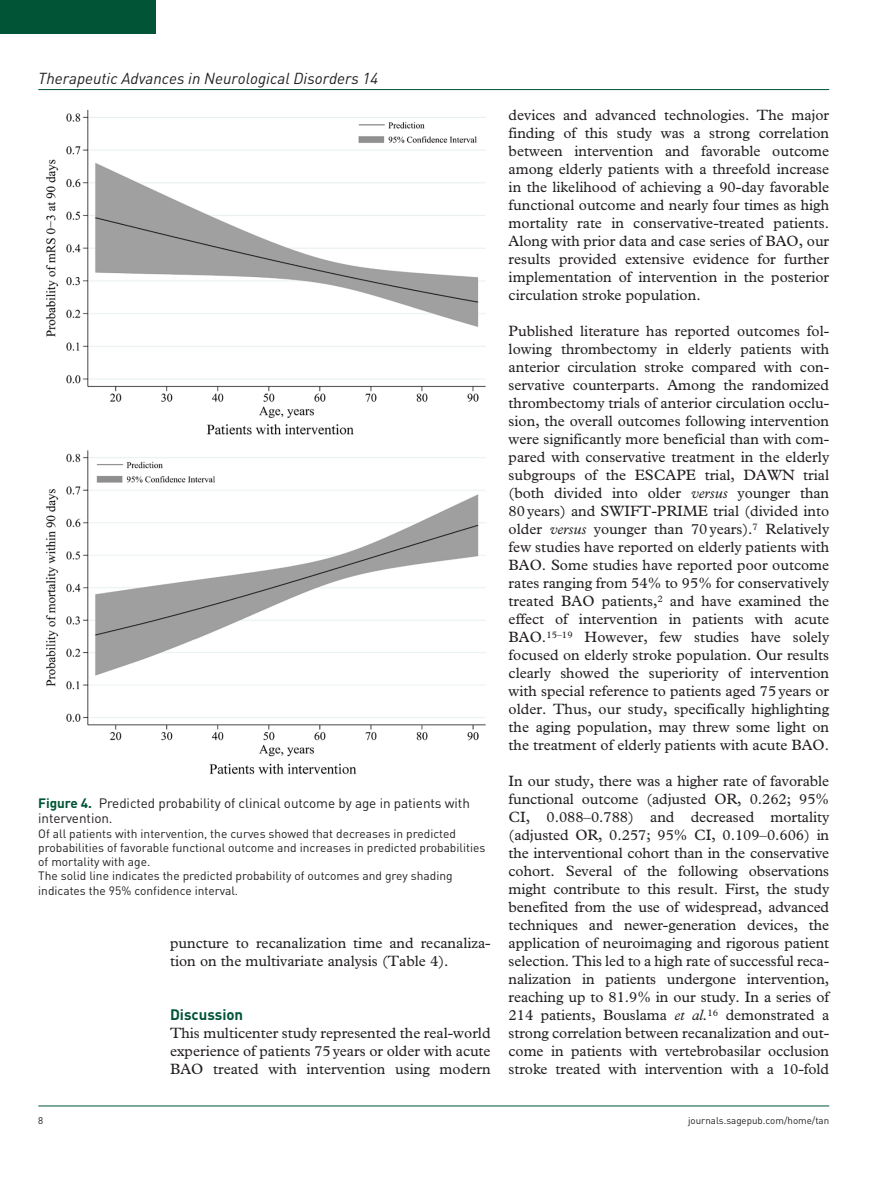
<style>
.page{position:relative;width:893px;height:1191px;background:#fff}
.page>*{position:absolute;margin:0;border:0;box-sizing:border-box;transform-origin:0 0}
.t1{font:italic 15.75px "DIN";color:#231f20}
.t2{font:15px/18px "Plantin Std";color:#231f20;text-align:justify}
.t3{font:700 15px "DIN";color:#015436}
.t4{font:13.5px/15.8px "DIN";letter-spacing:-.005em;color:#231f20}
.t5{font:12px/14.2px "DIN";color:#231f20}
.t6{font:9.75px "DIN";color:#231f20}
.s1{font-weight:700;color:#015436}
.s2{font-style:italic}
</style>
<div class="page">
<hr style="left:38px;top:89px;width:791px;height:1px;background:#015436">
<hr style="left:38px;top:1105px;width:791px;height:1px;background:#015436">
<div style="left:0;top:0;width:155px;height:34px;background:#015436"></div>
<img style="left:45px;top:109px;width:441px;height:666px">
<p class="t1" style="left:38px;top:68px;width:341px">Therapeutic Advances in Neurological Disorders 14</p>
<p class="t4" style="left:38px;top:794px;width:433px"><span class="s1">Figure 4.</span> Predicted probability of clinical outcome by age in patients with intervention.</p>
<p class="t5" style="left:38px;top:826px;width:449px">Of all patients with intervention, the curves showed that decreases in predicted probabilities of favorable functional outcome and increases in predicted probabilities of mortality with age.<br>The solid line indicates the predicted probability of outcomes and grey shading indicates the 95% confidence interval.</p>
<p class="t2" style="left:170px;top:934px;width:322px">puncture to recanalization time and recanaliza&shy;tion on the multivariate analysis (Table 4).</p>
<p class="t3" style="left:170px;top:1005px;width:75px">Discussion</p>
<p class="t2" style="left:170px;top:1024px;width:322px">This multicenter study represented the real-world experience of patients 75years or older with acute BAO treated with intervention using modern</p>
<p class="t2" style="left:509px;top:106px;width:322px">devices and advanced technologies. The major finding of this study was a strong correlation between intervention and favorable outcome among elderly patients with a threefold increase in the likelihood of achieving a 90-day favorable functional outcome and nearly four times as high mortality rate in conservative-treated patients.<br>Along with prior data and case series of BAO, our results provided extensive evidence for further implementation of intervention in the posterior circulation stroke population.</p>
<p class="t2" style="left:509px;top:322px;width:322px">Published literature has reported outcomes fol&shy;lowing thrombectomy in elderly patients with anterior circulation stroke compared with con&shy;servative counterparts. Among the randomized thrombectomy trials of anterior circulation occlu&shy;sion, the overall outcomes following intervention were significantly more beneficial than with com&shy;pared with conservative treatment in the elderly subgroups of the ESCAPE trial, DAWN trial (both divided into older <span class="s2">versus</span> younger than 80years) and SWIFT-PRIME trial (divided into older <span class="s2">versus</span> younger than 70years).<sup>7</sup> Relatively few studies have reported on elderly patients with BAO. Some studies have reported poor outcome rates ranging from 54% to 95% for conservatively treated BAO patients,<sup>2</sup> and have examined the effect of intervention in patients with acute BAO.<sup>15–19</sup> However, few studies have solely focused on elderly stroke population. Our results clearly showed the superiority of intervention with special reference to patients aged 75years or older. Thus, our study, specifically highlighting the aging population, may threw some light on the treatment of elderly patients with acute BAO.</p>
<p class="t2" style="left:509px;top:772px;width:322px">In our study, there was a higher rate of favorable functional outcome (adjusted OR, 0.262; 95% CI, 0.088–0.788) and decreased mortality (adjusted OR, 0.257; 95% CI, 0.109–0.606) in the interventional cohort than in the conservative cohort. Several of the following observations might contribute to this result. First, the study benefited from the use of widespread, advanced techniques and newer-generation devices, the application of neuroimaging and rigorous patient selection. This led to a high rate of successful reca&shy;nalization in patients undergone intervention, reaching up to 81.9% in our study. In a series of 214 patients, Bouslama <span class="s2">et al.</span><sup>16</sup> demonstrated a strong correlation between recanalization and out&shy;come in patients with vertebrobasilar occlusion stroke treated with intervention with a 10-fold</p>
<p class="t6" style="left:38px;top:1114px;width:7px">8</p>
<p class="t6" style="left:688px;top:1114px;width:143px">journals.sagepub.com/home/tan</p>
</div>
